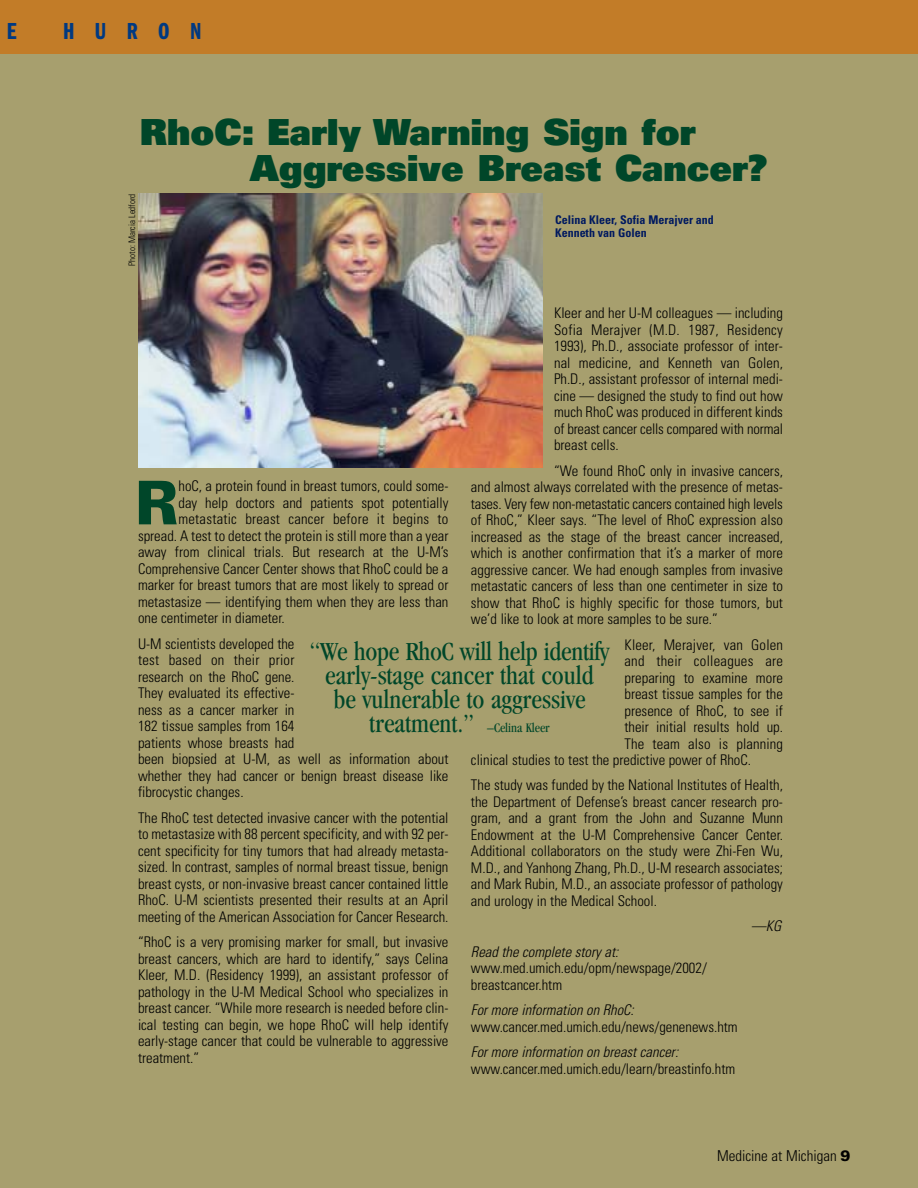
<style>
.page{position:relative;width:918px;height:1188px;background:#fff}
.page>*{position:absolute;margin:0;border:0;box-sizing:border-box;transform-origin:0 0}
.t1{font:900 60.3px "Univers";color:#004629}
.t2{font:900 36px/36px "Univers";color:#004629}
.t3{font:condensed 27px/24px "Garamond";color:#004629;text-align:center}
.t4{font:24px "Franklin Gothic Demi Cmpr";letter-spacing:.85em;color:#003981}
.t5{font:300 condensed 15px "Univers";color:#000}
.t6{font:300 condensed 14.7px/16.5px "Univers";color:#000;text-align:justify}
.t7{font:italic 300 condensed 14.7px "Univers";color:#000}
.t8{font:300 condensed 14.7px "Univers";letter-spacing:.02em;color:#000}
.t9{font:condensed 13.5px "Garamond";color:#004629}
.t10{font:700 condensed 12px/13.5px "Univers";color:#00195f}
.t11{font:300 condensed 9px "Univers";color:#000}
.s1{font-size:27px}
.s2{font-weight:900;font-stretch:normal}
</style>
<div class="page">
<div style="left:0;top:47px;width:918px;height:1141px;background:#a79f6e"></div>
<div style="left:0;top:0;width:918px;height:54px;background:#c27c28"></div>
<img style="left:138px;top:193px;width:404px;height:274px">
<h3 class="t4" style="left:7px;top:23px;width:11px">E</h3>
<h3 class="t4" style="left:63px;top:23px;width:140px">HURON</h3>
<h2 class="t2" style="left:250px;top:118px;width:519px;text-indent:-110px">RhoC: Early Warning Sign for<br>Aggressive Breast Cancer?</h2>
<p class="t10" style="left:555px;top:214px;width:160px">Celina Kleer, Sofia Merajver and<br>Kenneth van Golen</p>
<p class="t11" style="left:129px;top:266px;width:74px;rotate:-90deg">Photo: Marcia Ledford</p>
<p class="t6" style="left:554px;top:306px;width:231px">Kleer and her U-M colleagues — including Sofia Merajver (M.D. 1987, Residency 1993), Ph.D., associate professor of inter&shy;nal medicine, and Kenneth van Golen, Ph.D., assistant professor of internal medi&shy;cine — designed the study to find out how much RhoC was produced in different kinds of breast cancer cells compared with normal breast cells.</p>
<p class="t6" style="left:471px;top:464px;width:314px;text-indent:83px">“We found RhoC only in invasive cancers, and almost always correlated with the presence of metas&shy;tases. Very few non-metastatic cancers contained high levels of RhoC,” Kleer says. “The level of RhoC expression also increased as the stage of the breast cancer increased, which is another confirmation that it’s a marker of more aggressive cancer. We had enough samples from invasive metastatic cancers of less than one centimeter in size to show that RhoC is highly specific for those tumors, but we’d like to look at more samples to be sure.”</p>
<p class="t6" style="left:624px;top:638px;width:160px">Kleer, Merajver, van Golen</p>
<p class="t8" style="left:624px;top:655px;width:160px">and their colleagues are</p>
<p class="t6" style="left:624px;top:671px;width:160px">preparing to examine more</p>
<p class="t6" style="left:624px;top:687px;width:160px">breast tissue samples for the</p>
<p class="t6" style="left:624px;top:704px;width:160px">presence of RhoC, to see if</p>
<p class="t6" style="left:624px;top:720px;width:160px">their initial results hold up.</p>
<p class="t6" style="left:624px;top:737px;width:160px">The team also is planning</p>
<p class="t6" style="left:471px;top:753px;width:282px">clinical studies to test the predictive power of RhoC.</p>
<p class="t6" style="left:471px;top:779px;width:314px">The study was funded by the National Institutes of Health, the Department of Defense’s breast cancer research pro&shy;gram, and a grant from the John and Suzanne Munn Endowment at the U-M Comprehensive Cancer Center.<br>Additional collaborators on the study were Zhi-Fen Wu, M.D., and Yanhong Zhang, Ph.D., U-M research associates; and Mark Rubin, M.D., an associate professor of pathology and urology in the Medical School.</p>
<p class="t7" style="left:751px;top:921px;width:32px">—KG</p>
<p class="t7" style="left:471px;top:946px;width:149px">Read the complete story at:</p>
<p class="t6" style="left:471px;top:961px;width:237px">www.med.umich.edu/opm/newspage/2002/ breastcancer.htm</p>
<p class="t7" style="left:471px;top:1005px;width:164px">For more information on RhoC:</p>
<p class="t6" style="left:471px;top:1020px;width:268px">www.cancer.med.umich.edu/news/genenews.htm</p>
<p class="t7" style="left:471px;top:1047px;width:209px">For more information on breast cancer:</p>
<p class="t6" style="left:471px;top:1062px;width:266px">www.cancer.med.umich.edu/learn/breastinfo.htm</p>
<h1 class="t1" style="left:135px;top:481px;width:45px">R</h1>
<p class="t6" style="left:178px;top:479px;width:272px">hoC, a protein found in breast tumors, could some-</p>
<p class="t6" style="left:178px;top:496px;width:272px">day help doctors and patients spot potentially</p>
<p class="t6" style="left:178px;top:512px;width:271px">metastatic breast cancer before it begins to</p>
<p class="t6" style="left:138px;top:529px;width:312px">spread. A test to detect the protein is still more than a year</p>
<p class="t6" style="left:138px;top:545px;width:312px">away from clinical trials. But research at the U-M’s</p>
<p class="t6" style="left:138px;top:562px;width:312px">Comprehensive Cancer Center shows that RhoC could be a</p>
<p class="t6" style="left:138px;top:578px;width:312px">marker for breast tumors that are most likely to spread or</p>
<p class="t6" style="left:138px;top:595px;width:312px">metastasize — identifying them when they are less than</p>
<p class="t6" style="left:138px;top:611px;width:148px">one centimeter in diameter.</p>
<p class="t6" style="left:138px;top:637px;width:312px;text-align:left">U-M scientists developed the<br>test based on their prior<br>research on the RhoC gene.<br>They evaluated its effective-<br>ness as a cancer marker in<br>182 tissue samples from 164<br>patients whose breasts had<br>been biopsied at U-M, as well as information about whether they had cancer or benign breast disease like fibrocystic changes.</p>
<p class="t6" style="left:138px;top:811px;width:312px">The RhoC test detected invasive cancer with the potential to metastasize with 88 percent specificity, and with 92 per&shy;cent specificity for tiny tumors that had already metasta&shy;sized. In contrast, samples of normal breast tissue, benign breast cysts, or non-invasive breast cancer contained little RhoC. U-M scientists presented their results at an April meeting of the American Association for Cancer Research.</p>
<p class="t6" style="left:138px;top:935px;width:312px">“RhoC is a very promising marker for small, but invasive breast cancers, which are hard to identify,” says Celina Kleer, M.D. (Residency 1999), an assistant professor of pathology in the U-M Medical School who specializes in breast cancer. “While more research is needed before clin&shy;ical testing can begin, we hope RhoC will help identify early-stage cancer that could be vulnerable to aggressive treatment.”</p>
<h3 class="t3" style="left:310px;top:642px;width:301px">“We hope RhoC will help identify early-stage cancer that could<br>be vulnerable to aggressive</h3>
<p class="t9" style="left:369px;top:723px;width:182px"><span class="s1">treatment.”</span> –Celina Kleer</p>
<p class="t5" style="left:717px;top:1150px;width:135px">Medicine at Michigan <span class="s2">9</span></p>
</div>
